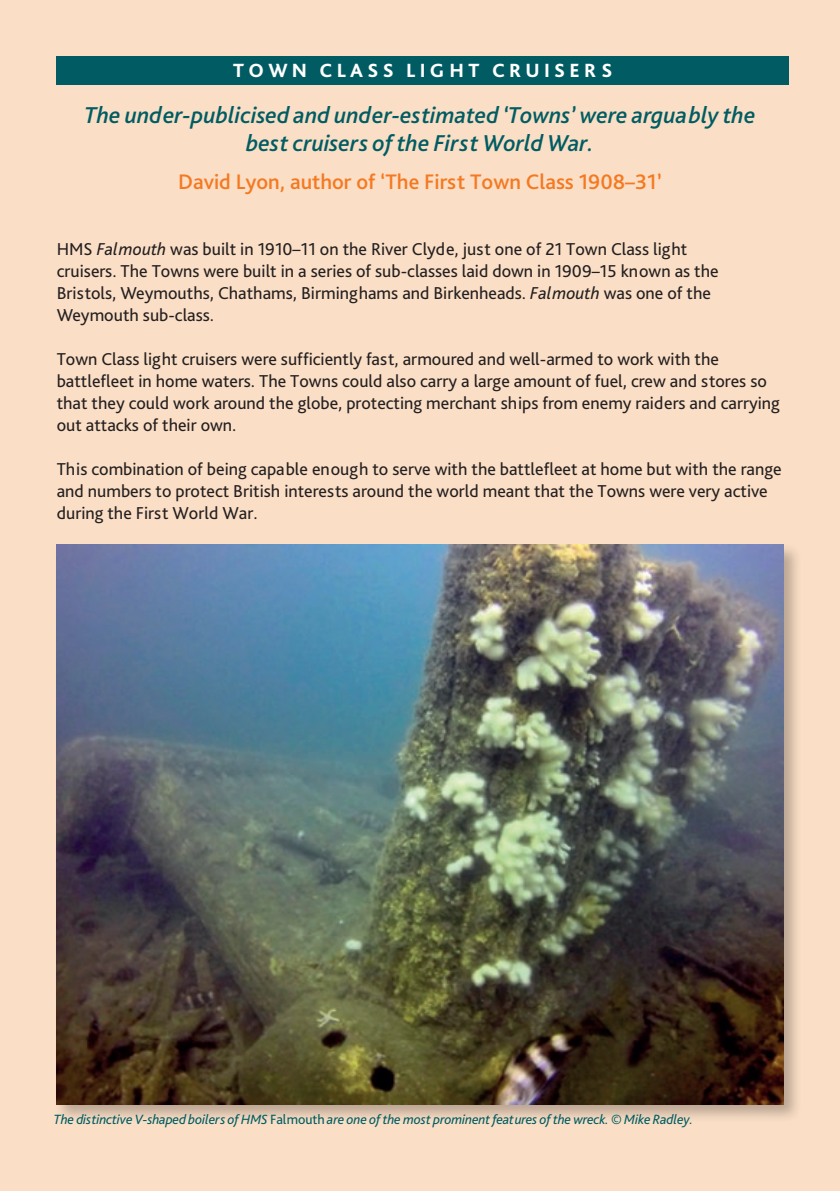
<style>
.page{position:relative;width:840px;height:1191px;background:#fff}
.page>*{position:absolute;margin:0;border:0;box-sizing:border-box;transform-origin:0 0}
.t1{font:italic 500 24px/28px "Bliss Pro";color:#005c62;text-align:center}
.t2{font:500 22px "Bliss Pro";color:#f47921}
.t3{font:800 20px "Bliss Pro";letter-spacing:.215em;color:#fff}
.t4{font:18px/22px "Bliss Pro";color:#231f20}
.t5{font:italic 14px "Bliss Pro";letter-spacing:-.01em;color:#005c62}
.s1{font-style:italic}
.s2{font-style:normal}
</style>
<div class="page">
<div style="left:0;top:0;width:839px;height:1191px;background:#fadec5"></div>
<div style="left:57px;top:57px;width:731px;height:28px;background:#005c62"></div>
<div style="left:54px;top:542px;width:748px;height:580px;background:#231f20;opacity:.3"></div>
<img style="left:57px;top:544px;width:725px;height:560px">
<h2 class="t3" style="left:233px;top:58px;width:380px">TOWN CLASS LIGHT CRUISERS</h2>
<p class="t1" style="left:84px;top:100px;width:672px">The under-publicised and under-estimated ‘Towns’ were arguably the best cruisers of the First World War.</p>
<p class="t2" style="left:178px;top:168px;width:485px">David Lyon, author of ‘The First Town Class 1908–31’</p>
<p class="t4" style="left:57px;top:237px;width:663px">HMS <span class="s1">Falmouth</span> was built in 1910–11 on the River Clyde, just one of 21 Town Class light cruisers. The Towns were built in a series of sub-classes laid down in 1909–15 known as the Bristols, Weymouths, Chathams, Birminghams and Birkenheads. <span class="s1">Falmouth</span> was one of the Weymouth sub-class.</p>
<p class="t4" style="left:57px;top:347px;width:724px">Town Class light cruisers were sufficiently fast, armoured and well-armed to work with the battlefleet in home waters. The Towns could also carry a large amount of fuel, crew and stores so that they could work around the globe, protecting merchant ships from enemy raiders and carrying out attacks of their own.</p>
<p class="t4" style="left:57px;top:457px;width:726px">This combination of being capable enough to serve with the battlefleet at home but with the range and numbers to protect British interests around the world meant that the Towns were very active during the First World War.</p>
<p class="t5" style="left:54px;top:1111px;width:640px">The distinctive V-shaped boilers of HMS <span class="s2">Falmouth</span> are one of the most prominent features of the wreck. © Mike Radley.</p>
</div>
